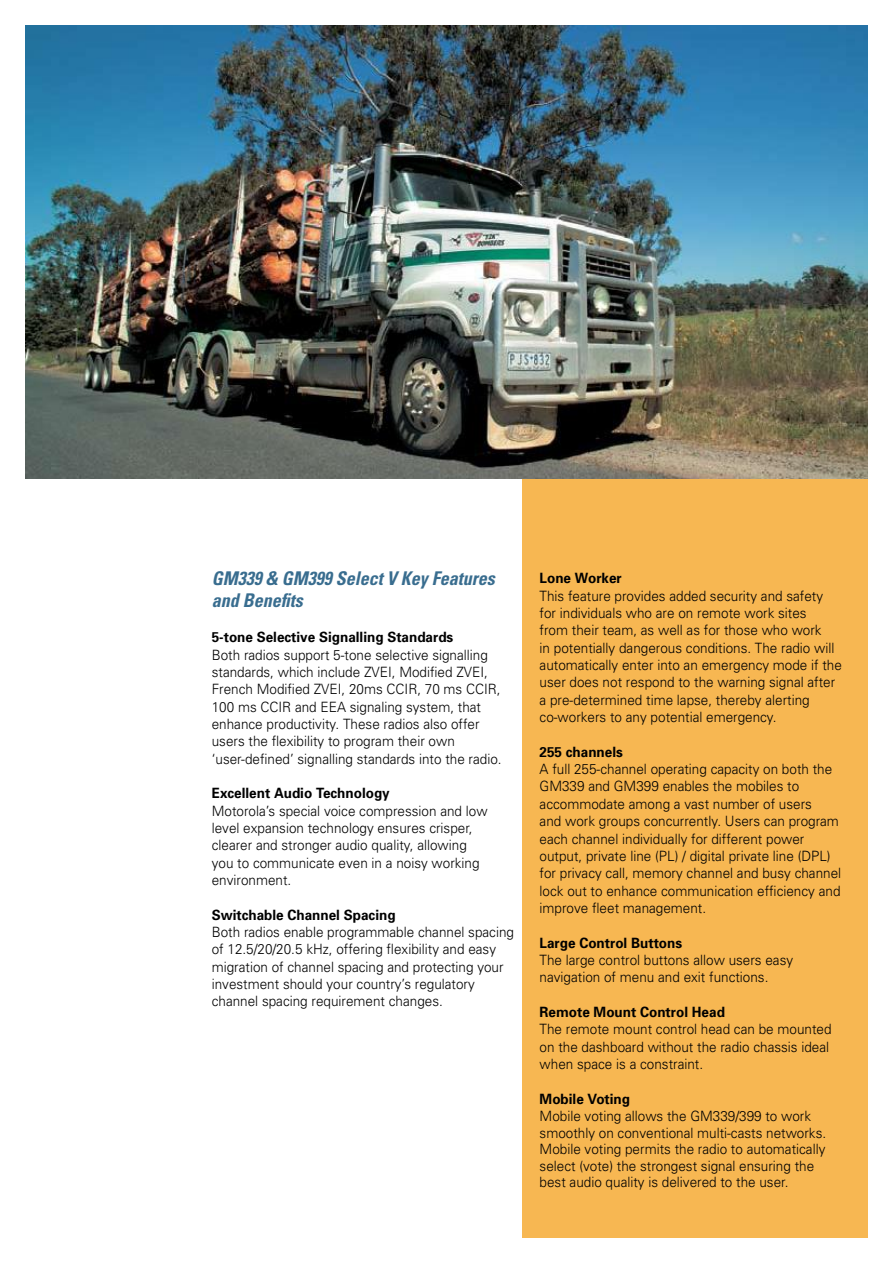
<style>
.page{position:relative;width:893px;height:1263px;background:#fff}
.page>*{position:absolute;margin:0;border:0;box-sizing:border-box;transform-origin:0 0}
.t1{font:italic 700 condensed 18.9px/22px "Univers LT Std";color:#396d8f;scale:.95 1}
.t2{font:300 14.25px/17.4px "Univers";color:#000;scale:.95 1}
.t3{font:700 14.25px "Univers";color:#000;scale:.95 1}
</style>
<div class="page">
<div style="left:522px;top:26px;width:345px;height:1211px;background:#f7b752"></div>
<img style="left:26px;top:26px;width:841px;height:453px">
<h1 class="t1" style="left:212px;top:568px;width:299px">GM339 &amp; GM399 Select V Key Features and Benefits</h1>
<p class="t3" style="left:212px;top:628px;width:256px">5-tone Selective Signalling Standards</p>
<p class="t2" style="left:212px;top:645px;width:307px">Both radios support 5-tone selective signalling standards, which include ZVEI, Modified ZVEI, French Modified ZVEI, 20ms CCIR, 70 ms CCIR, 100 ms CCIR and EEA signaling system, that enhance productivity. These radios also offer users the flexibility to program their own ‘user-defined’ signalling standards into the radio.</p>
<p class="t3" style="left:212px;top:784px;width:189px">Excellent Audio Technology</p>
<p class="t2" style="left:212px;top:801px;width:292px">Motorola’s special voice compression and low level expansion technology ensures crisper, clearer and stronger audio quality, allowing you to communicate even in a noisy working environment.</p>
<p class="t3" style="left:212px;top:905px;width:195px">Switchable Channel Spacing</p>
<p class="t2" style="left:212px;top:923px;width:320px">Both radios enable programmable channel spacing of 12.5/20/20.5 kHz, offering flexibility and easy migration of channel spacing and protecting your investment should your country’s regulatory channel spacing requirement changes.</p>
<p class="t3" style="left:540px;top:569px;width:88px">Lone Worker</p>
<p class="t2" style="left:540px;top:586px;width:320px">This feature provides added security and safety for individuals who are on remote work sites<br>from their team, as well as for those who work<br>in potentially dangerous conditions. The radio will automatically enter into an emergency mode if the user does not respond to the warning signal after a pre-determined time lapse, thereby alerting co-workers to any potential emergency.</p>
<p class="t3" style="left:540px;top:742px;width:89px">255 channels</p>
<p class="t2" style="left:540px;top:760px;width:319px">A full 255-channel operating capacity on both the GM339 and GM399 enables the mobiles to accommodate among a vast number of users<br>and work groups concurrently. Users can program each channel individually for different power output, private line (PL) / digital private line (DPL) for privacy call, memory channel and busy channel lock out to enhance communication efficiency and improve fleet management.</p>
<p class="t3" style="left:540px;top:933px;width:152px">Large Control Buttons</p>
<p class="t2" style="left:540px;top:951px;width:268px">The large control buttons allow users easy navigation of menu and exit functions.</p>
<p class="t3" style="left:540px;top:1003px;width:197px">Remote Mount Control Head</p>
<p class="t2" style="left:540px;top:1020px;width:309px">The remote mount control head can be mounted on the dashboard without the radio chassis ideal when space is a constraint.</p>
<p class="t3" style="left:540px;top:1089px;width:97px">Mobile Voting</p>
<p class="t2" style="left:540px;top:1107px;width:303px;line-height:16.5px">Mobile voting allows the GM339/399 to work smoothly on conventional multi-casts networks.<br>Mobile voting permits the radio to automatically select (vote) the strongest signal ensuring the best audio quality is delivered to the user.</p>
</div>
